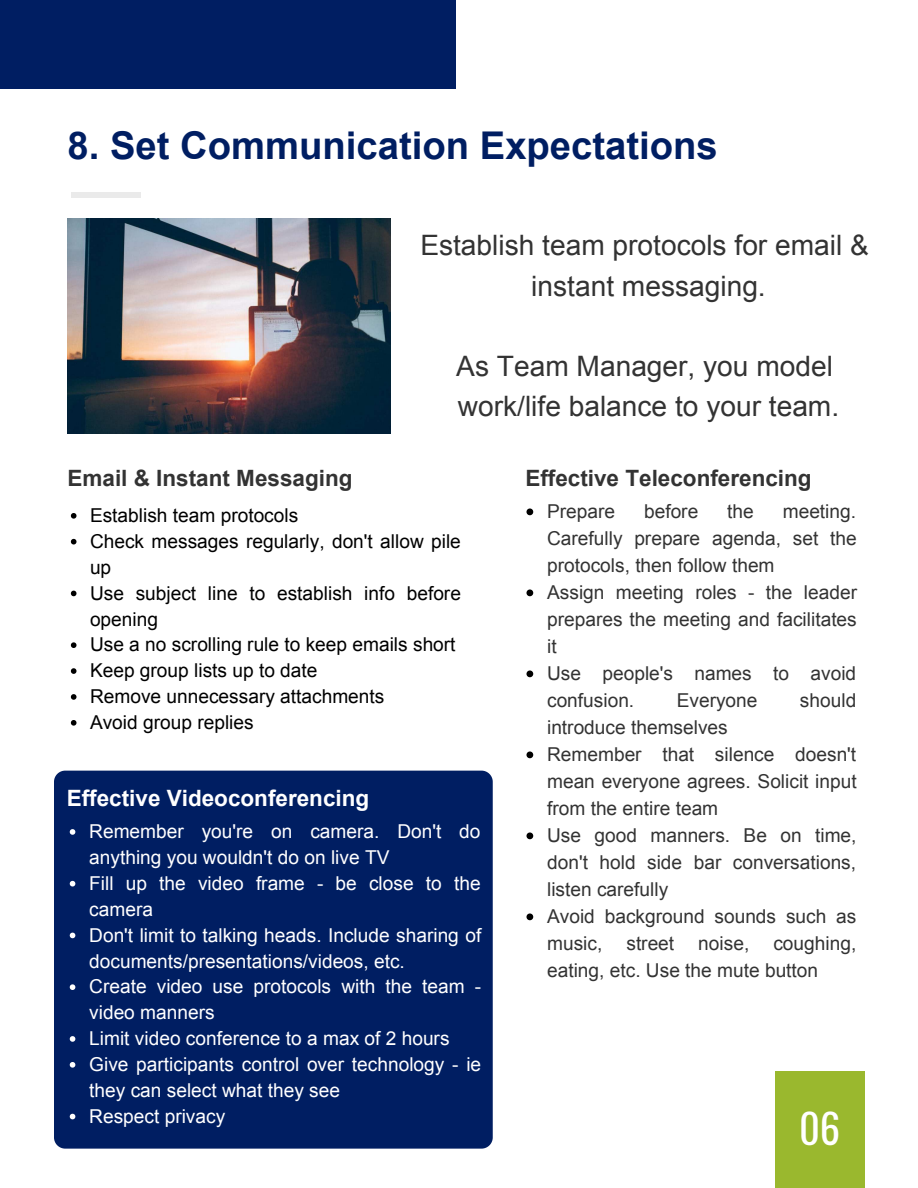
<style>
.page{position:relative;width:918px;height:1188px;background:#fff}
.page>*{position:absolute;margin:0;border:0;box-sizing:border-box;transform-origin:0 0}
.t1{font:40.5px "Oswald";color:#fff}
.t2{font:700 38.25px "Arial";color:#001e62}
.t3{font:28.2px/40.5px "Arial";color:#333;text-align:center}
.t4{font:700 22.5px "Arial";color:#333}
.t5{font:700 22.5px "Arial";color:#fff}
.t6{font:19.2px/27px "Arial";color:#333}
.t7{font:19.2px/25.8px "Arial";color:#fff}
.t8{font:19.2px/25.8px "Arial";color:#000}
</style>
<div class="page">
<div style="left:54px;top:771px;width:439px;height:378px;background:#001e62"></div>
<div style="left:71px;top:192px;width:70px;height:6px;background:#eaeaea"></div>
<div style="left:0;top:0;width:456px;height:89px;background:#001e62"></div>
<div style="left:775px;top:1071px;width:90px;height:117px;background:#9ab82e"></div>
<img style="left:68px;top:218px;width:322px;height:215px">
<svg style="left:526px;top:508px;width:7px;height:7px"></svg>
<svg style="left:526px;top:590px;width:7px;height:6px"></svg>
<svg style="left:526px;top:670px;width:7px;height:7px"></svg>
<svg style="left:526px;top:752px;width:7px;height:6px"></svg>
<svg style="left:526px;top:832px;width:7px;height:7px"></svg>
<svg style="left:526px;top:914px;width:7px;height:6px"></svg>
<svg style="left:70px;top:829px;width:5px;height:6px"></svg>
<svg style="left:70px;top:881px;width:5px;height:5px"></svg>
<svg style="left:70px;top:933px;width:5px;height:5px"></svg>
<svg style="left:70px;top:984px;width:5px;height:6px"></svg>
<svg style="left:70px;top:1036px;width:5px;height:6px"></svg>
<svg style="left:70px;top:1062px;width:5px;height:6px"></svg>
<svg style="left:70px;top:1114px;width:5px;height:5px"></svg>
<svg style="left:71px;top:513px;width:5px;height:6px"></svg>
<svg style="left:71px;top:539px;width:5px;height:5px"></svg>
<svg style="left:71px;top:591px;width:5px;height:5px"></svg>
<svg style="left:71px;top:642px;width:5px;height:6px"></svg>
<svg style="left:71px;top:668px;width:5px;height:6px"></svg>
<svg style="left:71px;top:694px;width:5px;height:6px"></svg>
<svg style="left:71px;top:720px;width:5px;height:6px"></svg>
<h2 class="t2" style="left:68px;top:120px;width:652px">8. Set Communication Expectations</h2>
<h3 class="t3" style="left:420px;top:226px;width:450px">Establish team protocols for email &amp; instant messaging.</h3>
<p class="t4" style="left:68px;top:463px;width:287px">Email &amp; Instant Messaging</p>
<h3 class="t3" style="left:456px;top:346px;width:384px;text-align:left">As Team Manager, you model work/life balance to your team.</h3>
<p class="t4" style="left:525px;top:463px;width:288px">Effective Teleconferencing</p>
<p class="t8" style="left:90px;top:503px;width:372px">Establish team protocols<br>Check messages regularly, don't allow pile up<br>Use subject line to establish info before opening<br>Use a no scrolling rule to keep emails short<br>Keep group lists up to date<br>Remove unnecessary attachments<br>Avoid group replies</p>
<p class="t5" style="left:67px;top:783px;width:304px">Effective Videoconferencing</p>
<p class="t7" style="left:89px;top:819px;width:394px">Remember you're on camera. Don't do anything you wouldn't do on live TV<br>Fill up the video frame - be close to the camera<br>Don't limit to talking heads. Include sharing of documents/presentations/videos, etc.<br>Create video use protocols with the team - video manners<br>Limit video conference to a max of 2 hours<br>Give participants control over technology - ie they can select what they see<br>Respect privacy</p>
<p class="t6" style="left:547px;top:497px;width:70px">Prepare</p>
<p class="t6" style="left:644px;top:497px;width:56px">before</p>
<p class="t6" style="left:727px;top:497px;width:28px">the</p>
<p class="t6" style="left:547px;top:497px;width:311px;text-indent:236px">meeting.<br>Carefully prepare agenda, set the protocols, then follow them<br>Assign meeting roles - the leader prepares the meeting and facilitates it<br>Use people's names to avoid confusion.</p>
<p class="t6" style="left:677px;top:686px;width:82px">Everyone</p>
<p class="t6" style="left:800px;top:686px;width:58px">should</p>
<p class="t6" style="left:547px;top:713px;width:311px">introduce themselves<br>Remember that silence doesn't mean everyone agrees. Solicit input from the entire team<br>Use good manners. Be on time, don't hold side bar conversations, listen carefully<br>Avoid background sounds such as music,</p>
<p class="t6" style="left:547px;top:929px;width:311px;text-indent:226px">coughing, eating, etc. Use the mute button</p>
<p class="t6" style="left:626px;top:929px;width:49px">street</p>
<p class="t6" style="left:698px;top:929px;width:53px">noise,</p>
<h1 class="t1" style="left:799px;top:1093px;width:43px">06</h1>
</div>
